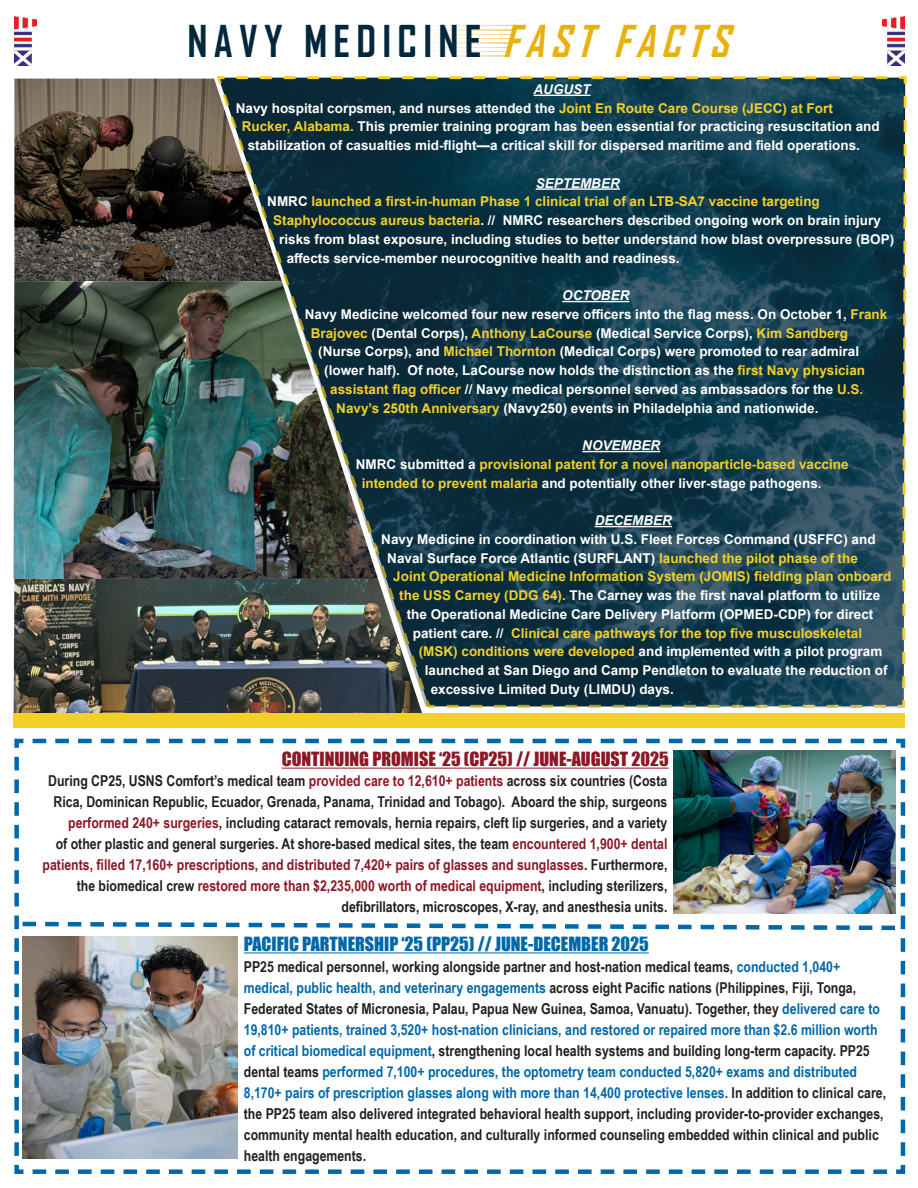
<style>
.page{position:relative;width:918px;height:1188px;background:#fff}
.page>*{position:absolute;margin:0;border:0;box-sizing:border-box;transform-origin:0 0}
.t1{font:700 42px "Agency FB";letter-spacing:.15em;color:#00283c}
.t2{font:18px "Impact";color:#0068a9}
.t3{font:18px "Impact";color:#8c1824}
.t4{font:700 15px/21px "Arial Narrow";color:#231f20;text-align:right}
.t5{font:700 13.5px "Arial";color:#fff}
.t6{font:700 13.5px/18.8px "Arial";color:#f3cf2a}
.t7{font:italic 700 13.5px "Arial";color:#fff}
.s1{font-style:italic;color:#e9b10f}
.s2{color:#f3cf2a}
.s3{color:#fff}
.s4{color:#8c1824}
.s5{color:#0068a9}
</style>
<div class="page">
<img style="left:14px;top:17px;width:23px;height:48px">
<img style="left:882px;top:17px;width:22px;height:48px">
<svg style="left:424px;top:25px;width:91px;height:32px"></svg>
<hr style="left:378px;top:27px;width:137px;height:2px;background:#fff">
<hr style="left:375px;top:35px;width:137px;height:3px;background:#fff">
<hr style="left:372px;top:44px;width:137px;height:2px;background:#fff">
<hr style="left:376px;top:31px;width:137px;height:2px;background:#fff">
<hr style="left:373px;top:40px;width:137px;height:2px;background:#fff">
<hr style="left:370px;top:48px;width:137px;height:3px;background:#fff">
<hr style="left:370px;top:53px;width:137px;height:2px;background:#fff">
<img style="left:14px;top:79px;width:200px;height:202px">
<img style="left:14px;top:281px;width:200px;height:298px">
<img style="left:14px;top:579px;width:412px;height:135px">
<div style="left:14px;top:714px;width:891px;height:14px;background:#f3cf2a"></div>
<img style="left:220px;top:79px;width:684px;height:629px">
<svg style="left:14px;top:738px;width:892px;height:436px"></svg>
<img style="left:14px;top:752px;width:891px;height:408px">
<hr style="left:534px;top:95px;width:57px;height:1px;background:#fff">
<hr style="left:536px;top:188px;width:84px;height:2px;background:#fff">
<hr style="left:562px;top:301px;width:67px;height:1px;background:#fff">
<hr style="left:582px;top:451px;width:78px;height:1px;background:#fff">
<hr style="left:595px;top:526px;width:77px;height:1px;background:#fff">
<p class="t1" style="left:188px;top:15px;width:556px">NAVY MEDICINE <span class="s1">FASTFACTS</span></p>
<p class="t7" style="left:534px;top:80px;width:58px">AUGUST</p>
<p class="t5" style="left:236px;top:98px;width:599px">Navy hospital corpsmen, and nurses attended the <span class="s2">Joint En Route Care Course (JECC) at Fort</span></p>
<p class="t5" style="left:242px;top:117px;width:639px"><span class="s2">Rucker, Alabama.</span> This premier training program has been essential for practicing resuscitation and</p>
<p class="t5" style="left:248px;top:136px;width:614px">stabilization of casualties mid-flight—a critical skill for dispersed maritime and field operations.</p>
<p class="t7" style="left:536px;top:174px;width:86px">SEPTEMBER</p>
<p class="t6" style="left:267px;top:192px;width:554px"><span class="s3">NMRC</span> launched a first-in-human Phase 1 clinical trial of an LTB-SA7 vaccine targeting</p>
<p class="t5" style="left:273px;top:211px;width:609px"><span class="s2">Staphylococcus aureus bacteria</span>. // NMRC researchers described ongoing work on brain injury</p>
<p class="t5" style="left:279px;top:230px;width:616px">risks from blast exposure, including studies to better understand how blast overpressure (BOP)</p>
<p class="t5" style="left:287px;top:248px;width:394px">affects service-member neurocognitive health and readiness.</p>
<p class="t7" style="left:562px;top:286px;width:69px">OCTOBER</p>
<p class="t5" style="left:305px;top:305px;width:584px">Navy Medicine welcomed four new reserve officers into the flag mess. On October 1, <span class="s2">Frank</span></p>
<p class="t5" style="left:311px;top:323px;width:539px"><span class="s2">Brajovec</span> (Dental Corps), <span class="s2">Anthony LaCourse</span> (Medical Service Corps), <span class="s2">Kim Sandberg</span></p>
<p class="t5" style="left:318px;top:342px;width:542px">(Nurse Corps), and <span class="s2">Michael Thornton</span> (Medical Corps) were promoted to rear admiral</p>
<p class="t5" style="left:324px;top:361px;width:542px">(lower half). Of note, LaCourse now holds the distinction as the <span class="s2">first Navy physician</span></p>
<p class="t5" style="left:330px;top:380px;width:535px"><span class="s2">assistant flag officer</span> // Navy medical personnel served as ambassadors for the <span class="s2">U.S.</span></p>
<p class="t5" style="left:336px;top:398px;width:484px"><span class="s2">Navy’s 250th Anniversary</span> (Navy250) events in Philadelphia and nationwide.</p>
<p class="t7" style="left:582px;top:436px;width:80px">NOVEMBER</p>
<p class="t6" style="left:362px;top:455px;width:488px;text-indent:-6px"><span class="s3">NMRC submitted a</span> provisional patent for a novel nanoparticle-based vaccine intended to prevent malaria <span class="s3">and potentially other liver-stage pathogens.</span></p>
<p class="t7" style="left:595px;top:511px;width:79px">DECEMBER</p>
<p class="t5" style="left:381px;top:530px;width:496px">Navy Medicine in coordination with U.S. Fleet Forces Command (USFFC) and</p>
<p class="t5" style="left:387px;top:548px;width:472px">Naval Surface Force Atlantic (SURFLANT) <span class="s2">launched the pilot phase of the</span></p>
<p class="t6" style="left:393px;top:567px;width:500px">Joint Operational Medicine Information System (JOMIS) fielding plan onboard</p>
<p class="t5" style="left:399px;top:586px;width:482px"><span class="s2">the USS Carney (DDG 64).</span> The Carney was the first naval platform to utilize</p>
<p class="t5" style="left:407px;top:605px;width:468px">the Operational Medicine Care Delivery Platform (OPMED-CDP) for direct</p>
<p class="t6" style="left:413px;top:624px;width:451px"><span class="s3">patient care. //</span> Clinical care pathways for the top five musculoskeletal</p>
<p class="t5" style="left:419px;top:642px;width:465px"><span class="s2">(MSK) conditions were developed</span> and implemented with a pilot program</p>
<p class="t5" style="left:425px;top:661px;width:464px">launched at San Diego and Camp Pendleton to evaluate the reduction of</p>
<p class="t5" style="left:431px;top:680px;width:245px">excessive Limited Duty (LIMDU) days.</p>
<p class="t3" style="left:282px;top:745px;width:389px">CONTINUING PROMISE ‘25 (CP25) // JUNE-AUGUST 2025</p>
<p class="t4" style="left:43px;top:770px;width:626px">During CP25, USNS Comfort’s medical team <span class="s4">provided care to 12,610+ patients</span> across six countries (Costa Rica, Dominican Republic, Ecuador, Grenada, Panama, Trinidad and Tobago). Aboard the ship, surgeons <span class="s4">performed 240+ surgeries</span>, including cataract removals, hernia repairs, cleft lip surgeries, and a variety<br>of other plastic and general surgeries. At shore-based medical sites, the team <span class="s4">encountered 1,900+ dental patients, filled 17,160+ prescriptions, and distributed 7,420+ pairs of glasses and sunglasses</span>. Furthermore, the biomedical crew <span class="s4">restored more than $2,235,000 worth of medical equipment</span>, including sterilizers, defibrillators, microscopes, X-ray, and anesthesia units.</p>
<p class="t2" style="left:244px;top:930px;width:407px">PACIFIC PARTNERSHIP ‘25 (PP25) // JUNE-DECEMBER 2025</p>
<p class="t4" style="left:244px;top:956px;width:644px;text-align:left">PP25 medical personnel, working alongside partner and host-nation medical teams, <span class="s5">conducted 1,040+ medical, public health, and veterinary engagements</span> across eight Pacific nations (Philippines, Fiji, Tonga, Federated States of Micronesia, Palau, Papua New Guinea, Samoa, Vanuatu). Together, they <span class="s5">delivered care to 19,810+ patients, trained 3,520+ host-nation clinicians, and restored or repaired more than $2.6 million worth of critical biomedical equipment</span>, strengthening local health systems and building long-term capacity. PP25 dental teams <span class="s5">performed 7,100+ procedures, the optometry team conducted 5,820+ exams and distributed 8,170+ pairs of prescription glasses along with more than 14,400 protective lenses</span><span class="s4">.</span> In addition to clinical care, the PP25 team also delivered integrated behavioral health support, including provider-to-provider exchanges, community mental health education, and culturally informed counseling embedded within clinical and public health engagements.</p>
</div>
